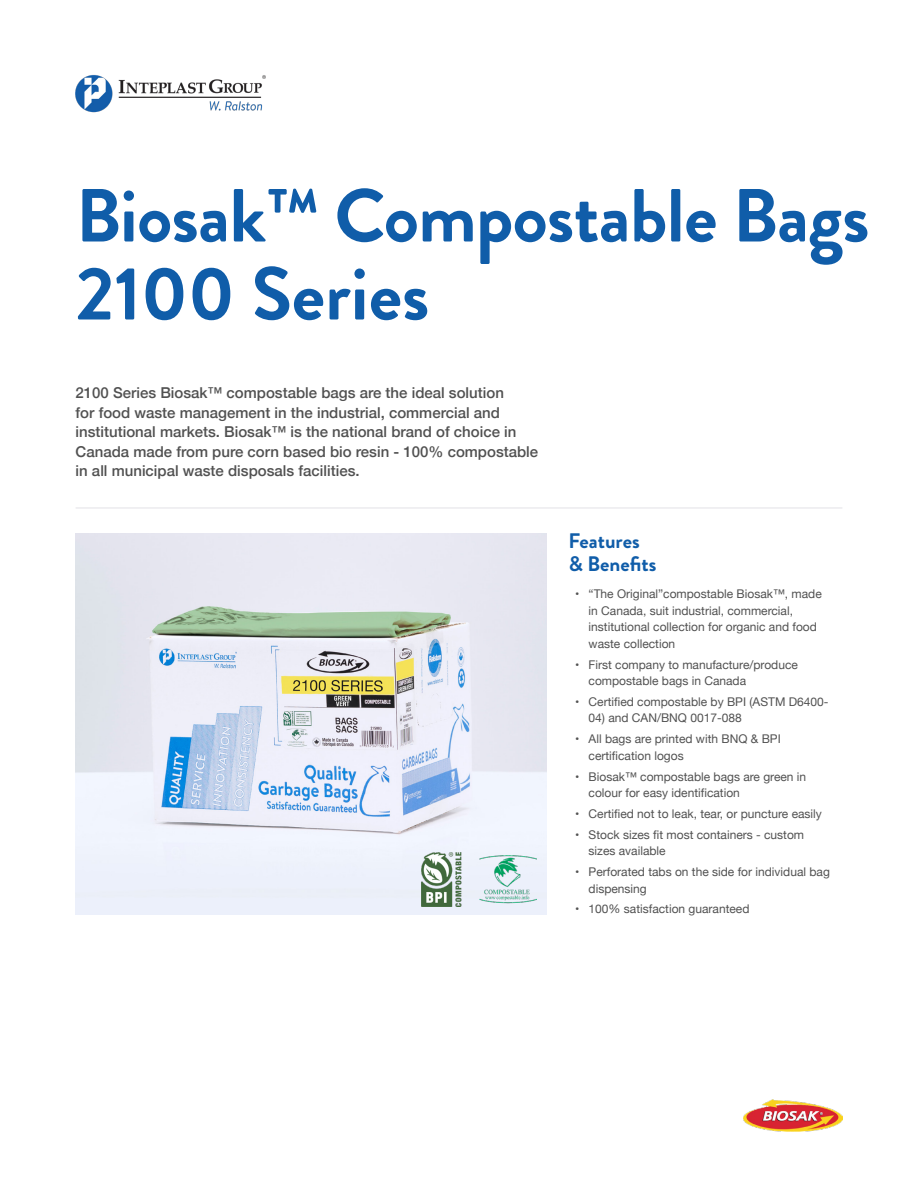
<style>
.page{position:relative;width:918px;height:1188px;background:#fff}
.page>*{position:absolute;margin:0;border:0;box-sizing:border-box;transform-origin:0 0}
.t1{font:700 75px/78px "Brandon Grotesque";letter-spacing:-.01em;color:#105da9}
.t2{font:700 21px/22.5px "Brandon Grotesque";color:#105da9}
.t3{font:500 15px/19.5px "Helvetica Neue";color:#515151}
.t4{font:12px/16.5px "Helvetica Neue";color:#515151}
</style>
<div class="page">
<img style="left:75px;top:75px;width:191px;height:38px">
<img style="left:744px;top:1099px;width:98px;height:33px">
<img style="left:76px;top:534px;width:471px;height:381px">
<img style="left:421px;top:852px;width:116px;height:54px">
<hr style="left:76px;top:508px;width:766px;height:1px;background:#e2e1e6">
<h1 class="t1" style="left:76px;top:178px;width:795px">Biosak™ Compostable Bags<br>2100 Series</h1>
<p class="t3" style="left:76px;top:382px;width:464px">2100 Series Biosak™ compostable bags are the ideal solution<br>for food waste management in the industrial, commercial and institutional markets. Biosak™ is the national brand of choice in Canada made from pure corn based bio resin - 100% compostable in all municipal waste disposals facilities.</p>
<h2 class="t2" style="left:568px;top:530px;width:90px">Features &amp; Benefits</h2>
<p class="t4" style="left:589px;top:586px;width:235px;text-indent:-14px">• “The Original”compostable Biosak™, made in Canada, suit industrial, commercial, institutional collection for organic and food waste collection</p>
<p class="t4" style="left:589px;top:657px;width:211px;text-indent:-14px">• First company to manufacture/produce compostable bags in Canada</p>
<p class="t4" style="left:575px;top:694px;width:255px">• Certified compostable by BPI (ASTM D6400-</p>
<p class="t4" style="left:589px;top:711px;width:155px">04) and CAN/BNQ 0017-088</p>
<p class="t4" style="left:589px;top:731px;width:194px;text-indent:-14px">• All bags are printed with BNQ &amp; BPI certification logos</p>
<p class="t4" style="left:589px;top:769px;width:219px;text-indent:-14px">• Biosak™ compostable bags are green in colour for easy identification</p>
<p class="t4" style="left:575px;top:806px;width:248px">• Certified not to leak, tear, or puncture easily</p>
<p class="t4" style="left:589px;top:827px;width:217px;text-indent:-14px">• Stock sizes fit most containers - custom sizes available</p>
<p class="t4" style="left:589px;top:864px;width:243px;text-indent:-14px">• Perforated tabs on the side for individual bag dispensing</p>
<p class="t4" style="left:575px;top:902px;width:176px">• 100% satisfaction guaranteed</p>
</div>
